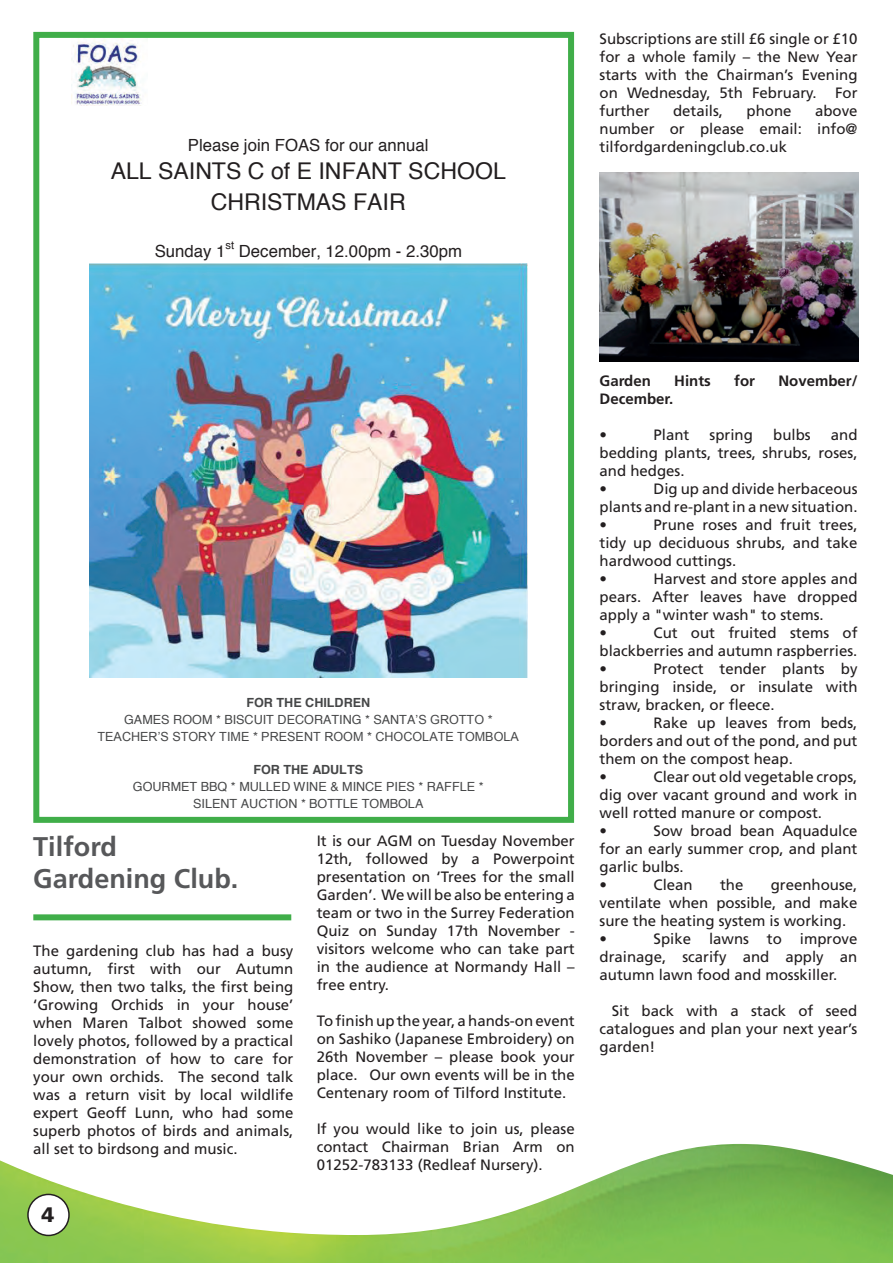
<style>
.page{position:relative;width:893px;height:1263px;background:#fff}
.page>*{position:absolute;margin:0;border:0;box-sizing:border-box;transform-origin:0 0}
.t1{font:700 27px/32.4px "Frutiger";color:#57585a}
.t2{font:23.1px/30.6px "Helvetica";color:#231f20;text-align:center}
.t3{font:900 21px "Frutiger";color:#231f20}
.t4{font:16.8px "Helvetica";color:#231f20}
.t5{font:15px/18px "Frutiger";color:#231f20;text-align:justify}
.t6{font:700 15px "Frutiger";color:#231f20}
.t7{font:12.6px/16.8px "Helvetica";color:#464748;text-align:center}
.t8{font:12.6px "Arial";color:#464748}
.t9{font:700 12.6px "Helvetica";color:#464748}
.t10{font:11.1px "Helvetica";color:#231f20}
.s1{font-weight:700}
.s2{font-family:"Arial"}
</style>
<div class="page">
<img style="left:0;top:1144px;width:893px;height:119px">
<div style="left:28px;top:1194px;width:41px;height:41px;background:#fff;border-radius:50%"></div>
<div style="left:27px;top:1194px;width:43px;height:42px;border:2px solid #231f20;border-radius:50%"></div>
<img style="left:71px;top:40px;width:71px;height:65px">
<img style="left:89px;top:263px;width:439px;height:415px">
<div style="left:33px;top:32px;width:541px;height:791px;border:6px solid #40ae49"></div>
<div style="left:33px;top:914px;width:258px;height:6px;background:#40ae49"></div>
<img style="left:600px;top:172px;width:259px;height:189px">
<p class="t4" style="left:188px;top:132px;width:242px">Please join FOAS for our annual</p>
<h2 class="t2" style="left:111px;top:157px;width:397px">ALL SAINTS C of E INFANT SCHOOL<br>CHRISTMAS FAIR</h2>
<p class="t4" style="left:155px;top:238px;width:72px">Sunday 1</p>
<p class="t10" style="left:226px;top:236px;width:10px">st</p>
<p class="t4" style="left:239px;top:238px;width:225px">December, 12.00pm - 2.30pm</p>
<p class="t5" style="left:600px;top:29px;width:259px">Subscriptions are still £6 single or £10 for a whole family – the New Year starts with the Chairman’s Evening on Wednesday, 5th February. For further</p>
<p class="t5" style="left:600px;top:101px;width:259px;text-indent:215px">above number or please email: info@ tilfordgardeningclub.co.uk</p>
<p class="t5" style="left:673px;top:101px;width:52px">details,</p>
<p class="t5" style="left:747px;top:101px;width:46px">phone</p>
<p class="t7" style="left:124px;top:695px;width:370px"><span class="s1">FOR THE CHILDREN<br></span>GAMES ROOM * BISCUIT DECORATING * SANTA<span class="s2">’S GROTTO *</span></p>
<p class="t8" style="left:97px;top:728px;width:423px">TEACHER’S STORY TIME * PRESENT ROOM * CHOCOLATE TOMBOLA</p>
<p class="t9" style="left:253px;top:759px;width:111px">FOR THE ADULTS</p>
<p class="t7" style="left:133px;top:778px;width:352px">GOURMET BBQ * MULLED WINE &amp; MINCE PIES * RAFFLE *<br>SILENT AUCTION * BOTTLE TOMBOLA</p>
<h1 class="t1" style="left:33px;top:830px;width:207px">Tilford<br>Gardening Club.</h1>
<p class="t5" style="left:317px;top:832px;width:259px">It is our AGM on Tuesday November 12th, followed by a Powerpoint presentation on ‘Trees for the small Garden’. We will be also be entering a team or two in the Surrey Federation Quiz on Sunday 17th November - visitors welcome who can take part in the audience at Normandy Hall – free entry.</p>
<p class="t5" style="left:317px;top:1012px;width:259px">To finish up the year, a hands-on event on Sashiko (Japanese Embroidery) on 26th November – please book your place. Our own events will be in the Centenary room of Tilford Institute.</p>
<p class="t5" style="left:317px;top:1120px;width:259px">If you would like to join us, please contact Chairman Brian Arm on 01252-783133 (Redleaf Nursery).</p>
<p class="t5" style="left:33px;top:942px;width:262px">The gardening club has had a busy autumn, first with our Autumn Show, then two talks, the first being ‘Growing Orchids in your house’ when Maren Talbot showed some lovely photos, followed by a practical demonstration of how to care for your own orchids. The second talk was a return visit by local wildlife expert Geoff Lunn, who had some superb photos of birds and animals, all set to birdsong and music.</p>
<h3 class="t3" style="left:42px;top:1201px;width:14px">4</h3>
<p class="t6" style="left:600px;top:372px;width:53px">Garden</p>
<p class="t6" style="left:674px;top:372px;width:38px">Hints</p>
<p class="t6" style="left:734px;top:372px;width:22px">for</p>
<p class="t6" style="left:778px;top:372px;width:81px">November/</p>
<p class="t6" style="left:600px;top:390px;width:75px">December.</p>
<p class="t5" style="left:600px;top:425px;width:9px">•</p>
<p class="t5" style="left:654px;top:425px;width:37px">Plant</p>
<p class="t5" style="left:710px;top:425px;width:45px">spring</p>
<p class="t5" style="left:773px;top:425px;width:39px">bulbs</p>
<p class="t5" style="left:600px;top:425px;width:259px;text-align:left;text-indent:231px">and bedding plants, trees, shrubs, roses, and hedges.<br>•</p>
<p class="t5" style="left:600px;top:479px;width:259px;text-indent:54px">Dig up and divide herbaceous plants and re-plant in a new situation. •</p>
<p class="t5" style="left:599px;top:515px;width:259px;text-align:left;text-indent:54px">Prune roses and fruit trees, tidy up deciduous shrubs, and take hardwood cuttings.<br>•</p>
<p class="t5" style="left:599px;top:569px;width:259px;text-align:left;text-indent:54px">Harvest and store apples and pears. After leaves have dropped apply a "winter wash" to stems.<br>•</p>
<p class="t5" style="left:599px;top:623px;width:259px;text-indent:54px">Cut out fruited stems of blackberries and autumn raspberries. •</p>
<p class="t5" style="left:599px;top:659px;width:259px;text-align:left;text-indent:54px">Protect tender plants by bringing inside, or insulate with straw, bracken, or fleece.<br>•</p>
<p class="t5" style="left:599px;top:713px;width:259px;text-align:left;text-indent:54px">Rake up leaves from beds, borders and out of the pond, and put them on the compost heap.<br>•</p>
<p class="t5" style="left:599px;top:767px;width:259px;text-align:left;text-indent:54px">Clear out old vegetable crops, dig over vacant ground and work in well rotted manure or compost.<br>•</p>
<p class="t5" style="left:599px;top:821px;width:259px;text-align:left;text-indent:54px">Sow broad bean Aquadulce for an early summer crop, and plant garlic bulbs.<br>•</p>
<p class="t5" style="left:599px;top:875px;width:259px;text-align:left;text-indent:171px">greenhouse, ventilate when possible, and make sure the heating system is working. •</p>
<p class="t5" style="left:653px;top:875px;width:41px">Clean</p>
<p class="t5" style="left:720px;top:875px;width:25px">the</p>
<p class="t5" style="left:599px;top:929px;width:259px;text-indent:54px">Spike lawns to improve drainage, scarify and apply an autumn lawn food and mosskiller.</p>
<p class="t5" style="left:599px;top:1001px;width:259px;text-indent:12px">Sit back with a stack of seed catalogues and plan your next year’s garden!</p>
</div>
